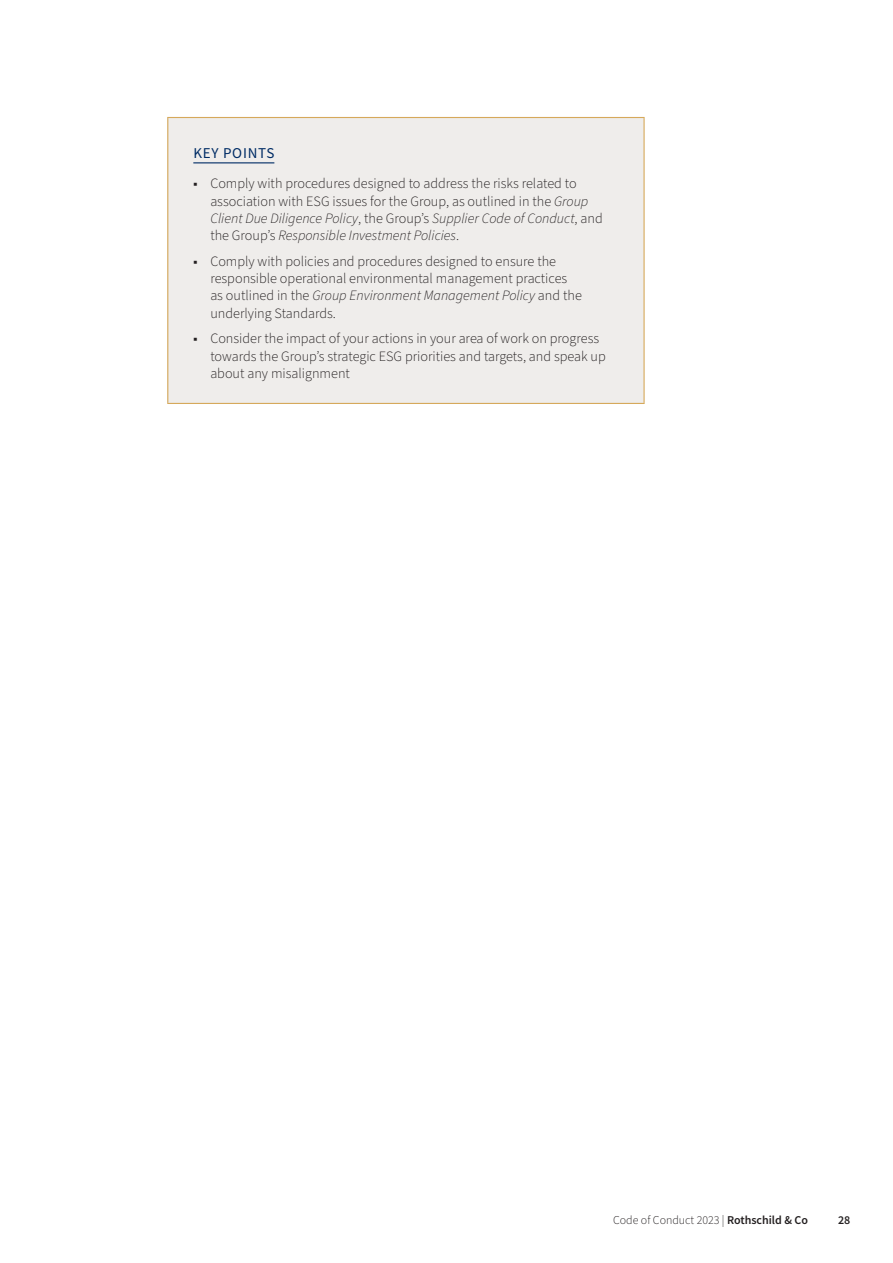
<style>
.page{position:relative;width:893px;height:1263px;background:#fff}
.page>*{position:absolute;margin:0;border:0;box-sizing:border-box;transform-origin:0 0}
.t1{font:15px "Source Sans Pro";letter-spacing:.05em;color:#002c65}
.t2{font:300 14.25px/17.2px "Source Sans Pro";color:#231f20}
.t3{font:300 12px "Source Sans Pro";color:#231f20}
.t4{font:600 12px "Source Sans Pro";color:#231f20}
.s1{font-style:italic}
.s2{font-weight:600}
</style>
<div class="page">
<div style="left:168px;top:117px;width:476px;height:286px;background:#efedeb"></div>
<hr style="left:167px;top:117px;width:478px;height:1px;background:#d6a95b">
<hr style="left:167px;top:118px;width:1px;height:285px;background:#d6a95b">
<hr style="left:643px;top:118px;width:2px;height:285px;background:#d6a95b">
<hr style="left:167px;top:403px;width:478px;height:1px;background:#d6a95b">
<hr style="left:193px;top:162px;width:81px;height:1px;background:#002c65">
<h4 class="t1" style="left:193px;top:143px;width:83px">KEY POINTS</h4>
<p class="t2" style="left:210px;top:175px;width:394px;text-indent:-17px">▪ Comply with procedures designed to address the risks related to association with ESG issues for the Group, as outlined in the <span class="s1">Group Client Due Diligence Policy</span>, the Group’s <span class="s1">Supplier Code of Conduct</span>, and the Group’s <span class="s1">Responsible Investment Policies</span>.</p>
<p class="t2" style="left:210px;top:253px;width:373px;text-indent:-17px">▪ Comply with policies and procedures designed to ensure the responsible operational environmental management practices as outlined in the <span class="s1">Group Environment Management Policy</span> and the underlying Standards.</p>
<p class="t2" style="left:210px;top:330px;width:397px;text-indent:-17px">▪ Consider the impact of your actions in your area of work on progress towards the Group’s strategic ESG priorities and targets, and speak up about any misalignment</p>
<p class="t3" style="left:613px;top:1212px;width:196px">Code of Conduct 2023 | <span class="s2">Rothschild &amp; Co</span></p>
<p class="t4" style="left:838px;top:1212px;width:14px">28</p>
</div>
